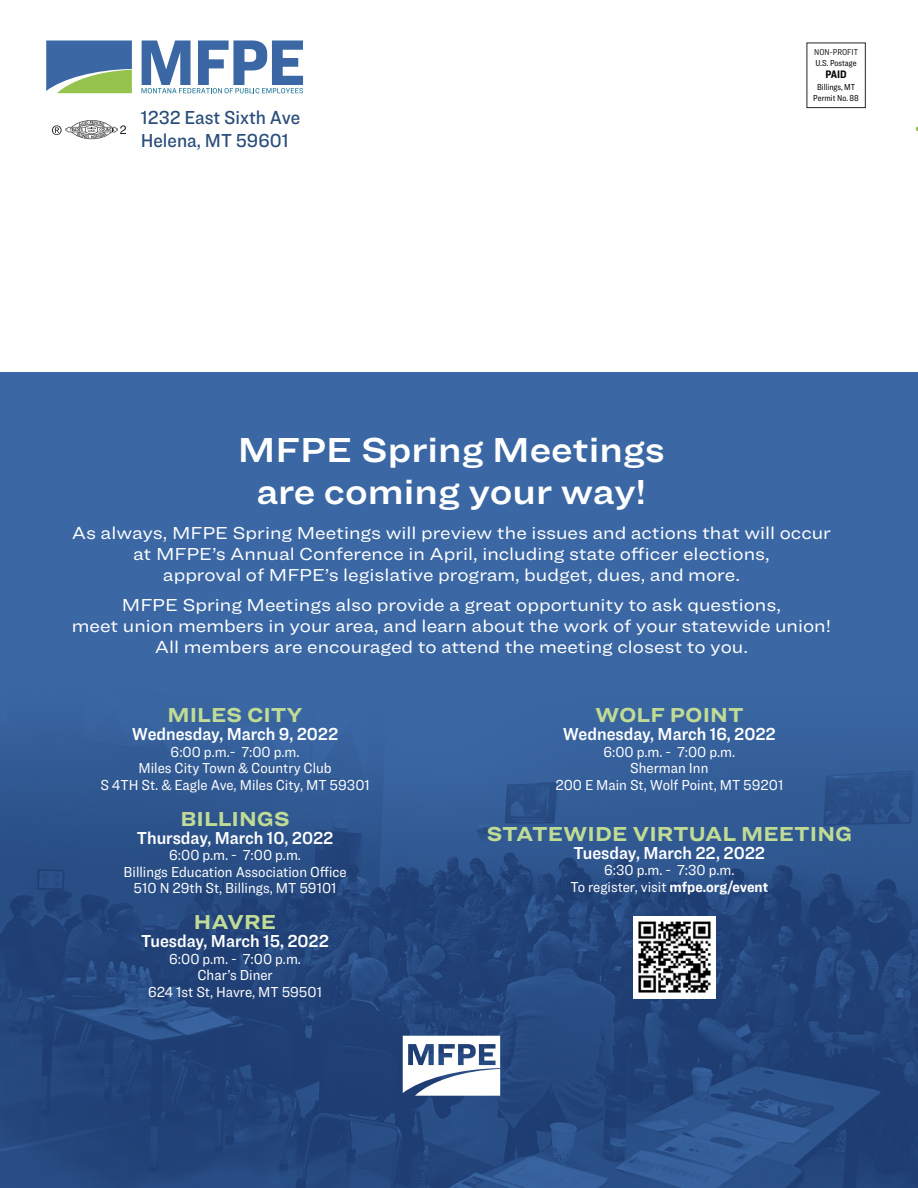
<style>
.page{position:relative;width:918px;height:1188px;background:#fff}
.page>*{position:absolute;margin:0;border:0;box-sizing:border-box;transform-origin:0 0}
.t1{font:36px/42px "Ringside Wide Semi";color:#fff;text-align:center}
.t2{font:700 21px "Ringside Wide";color:#c0db95}
.t3{font:500 19.5px "Ringside Narrow";color:#2a4d7b}
.t4{font:18px/21px "Ringside Wide";color:#fff;text-align:center}
.t5{font:18px "Ringside Narrow Semi";color:#fff}
.t6{font:15px/16.5px "Ringside Narrow";color:#fff;text-align:center}
.t7{font:700 11.25px "Ringside Condensed";color:#000}
.t8{font:9px "Ringside Condensed";color:#000}
.t9{font:9px "Ringside Condensed";color:#221e1f}
.s1{font-weight:700}
</style>
<div class="page">
<svg style="left:46px;top:40px;width:86px;height:53px;background:#618b94"></svg>
<svg style="left:141px;top:40px;width:162px;height:53px"></svg>
<div style="left:0;top:373px;width:918px;height:815px;background:#3b68a4"></div>
<img style="left:0;top:735px;width:918px;height:452px">
<svg style="left:403px;top:1036px;width:97px;height:60px;background:#c7cfdd"></svg>
<svg style="left:52px;top:120px;width:74px;height:19px"></svg>
<div style="left:807px;top:43px;width:59px;height:65px;border:1px solid #272526"></div>
<div style="left:633px;top:916px;width:83px;height:82px;background:#fff"></div>
<img style="left:638px;top:921px;width:73px;height:72px">
<p class="t3" style="left:141px;top:111px;width:161px">1232 East Sixth Ave</p>
<p class="t3" style="left:141px;top:134px;width:150px">Helena, MT 59601</p>
<p class="t9" style="left:814px;top:47px;width:45px">NON-PROFIT</p>
<p class="t8" style="left:816px;top:57px;width:42px">U.S. Postage</p>
<p class="t7" style="left:825px;top:71px;width:23px">PAID</p>
<p class="t8" style="left:817px;top:82px;width:40px">Billings, MT</p>
<p class="t8" style="left:813px;top:93px;width:47px">Permit No. 88</p>
<p class="t1" style="left:238px;top:429px;width:428px">MFPE Spring Meetings are coming your way!</p>
<p class="t4" style="left:72px;top:523px;width:761px">As always, MFPE Spring Meetings will preview the issues and actions that will occur at MFPE’s Annual Conference in April, including state officer elections,<br>approval of MFPE’s legislative program, budget, dues, and more.</p>
<p class="t4" style="left:72px;top:595px;width:761px">MFPE Spring Meetings also provide a great opportunity to ask questions,<br>meet union members in your area, and learn about the work of your statewide union!<br>All members are encouraged to attend the meeting closest to you.</p>
<p class="t2" style="left:168px;top:703px;width:137px">MILES CITY</p>
<p class="t5" style="left:132px;top:723px;width:208px">Wednesday, March 9, 2022</p>
<p class="t6" style="left:171px;top:744px;width:130px">6:00 p.m.- 7:00 p.m.</p>
<p class="t6" style="left:138px;top:761px;width:195px">Miles City Town &amp; Country Club</p>
<p class="t6" style="left:100px;top:777px;width:271px">S 4TH St. &amp; Eagle Ave, Miles City, MT 59301</p>
<p class="t2" style="left:180px;top:806px;width:111px">BILLINGS</p>
<p class="t5" style="left:137px;top:827px;width:198px">Thursday, March 10, 2022</p>
<p class="t6" style="left:169px;top:848px;width:133px">6:00 p.m. - 7:00 p.m.</p>
<p class="t6" style="left:124px;top:864px;width:225px">Billings Education Association Office</p>
<p class="t6" style="left:134px;top:881px;width:204px">510 N 29th St, Billings, MT 59101</p>
<p class="t2" style="left:194px;top:910px;width:84px">HAVRE</p>
<p class="t5" style="left:141px;top:930px;width:189px">Tuesday, March 15, 2022</p>
<p class="t6" style="left:169px;top:951px;width:133px">6:00 p.m. - 7:00 p.m.</p>
<p class="t6" style="left:148px;top:968px;width:175px">Char’s Diner<br>624 1st St, Havre, MT 59501</p>
<p class="t2" style="left:595px;top:703px;width:150px">WOLF POINT</p>
<p class="t5" style="left:563px;top:723px;width:214px">Wednesday, March 16, 2022</p>
<p class="t6" style="left:603px;top:744px;width:133px">6:00 p.m. - 7:00 p.m.</p>
<p class="t6" style="left:630px;top:761px;width:80px">Sherman Inn</p>
<p class="t6" style="left:555px;top:777px;width:230px">200 E Main St, Wolf Point, MT 59201</p>
<p class="t2" style="left:487px;top:821px;width:367px">STATEWIDE VIRTUAL MEETING</p>
<p class="t5" style="left:574px;top:842px;width:193px">Tuesday, March 22, 2022</p>
<p class="t6" style="left:604px;top:863px;width:132px">6:30 p.m. - 7:30 p.m.</p>
<p class="t6" style="left:571px;top:879px;width:199px">To register, visit <span class="s1">mfpe.org/event</span></p>
</div>
